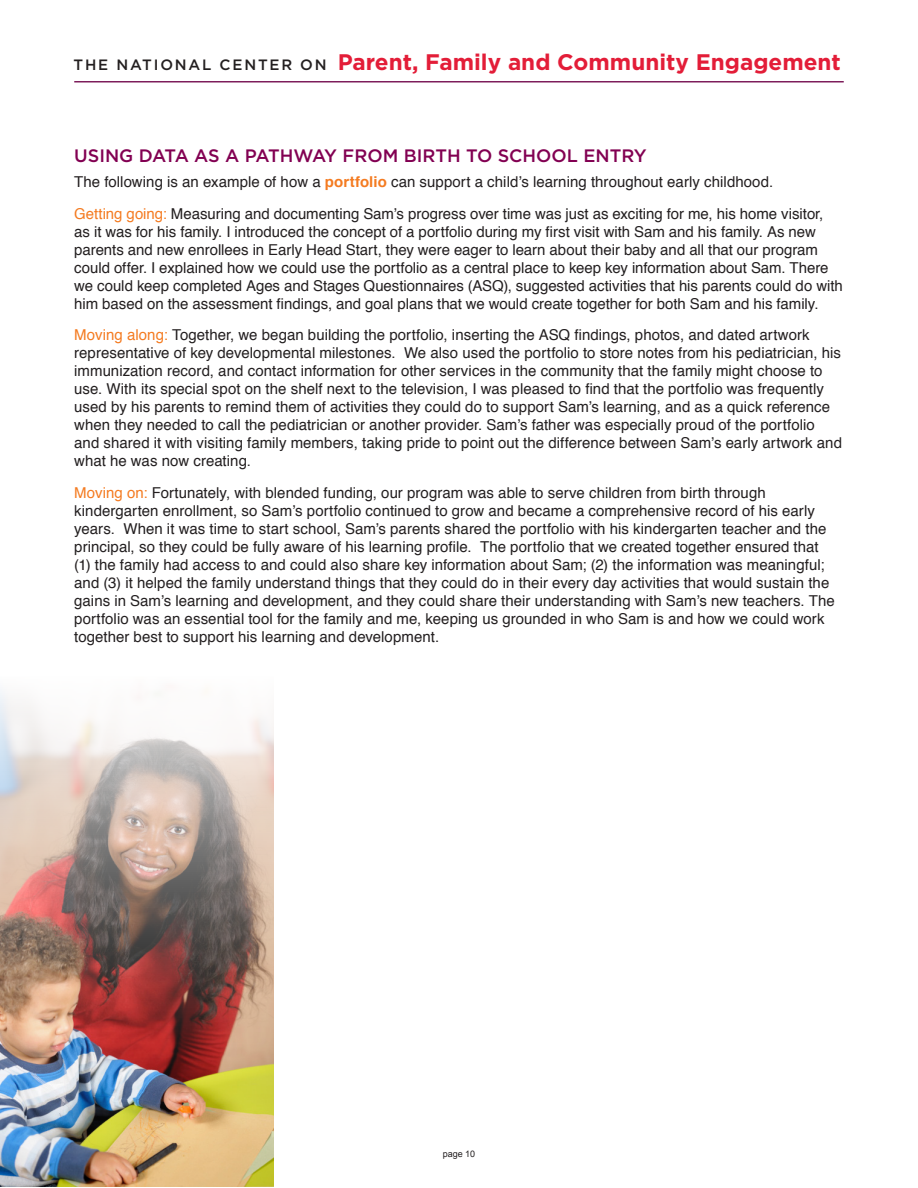
<style>
.page{position:relative;width:918px;height:1188px;background:#fff}
.page>*{position:absolute;margin:0;border:0;box-sizing:border-box;transform-origin:0 0}
.t1{font:700 22.5px "Gotham";color:#e31d38}
.t2{font:500 18px "Gotham";color:#820052}
.t3{font:15px/18px "Helvetica";color:#231f20}
.t4{font:9px "Arial";color:#231f20}
.s1{font-weight:500;font-size:15px;color:#231f20}
.s2{font-weight:700;color:#f47b21}
.s3{color:#f47b21}
</style>
<div class="page">
<hr style="left:74px;top:81px;width:770px;height:1px;background:#7d1d5b">
<img style="left:0;top:691px;width:274px;height:496px">
<p class="t1" style="left:74px;top:49px;width:769px"><span class="s1">THE NATIONAL CENTER ON</span> Parent, Family and Community Engagement</p>
<h2 class="t2" style="left:74px;top:145px;width:574px">USING DATA AS A PATHWAY FROM BIRTH TO SCHOOL ENTRY</h2>
<p class="t3" style="left:74px;top:167px;width:751px;line-height:31.5px">The following is an example of how a <span class="s2">portfolio</span> can support a child’s learning throughout early childhood.<br><span class="s3">Getting going:</span> Measuring and documenting Sam’s progress over time was just as exciting for me, his home visitor,</p>
<p class="t3" style="left:74px;top:223px;width:770px">as it was for his family. I introduced the concept of a portfolio during my first visit with Sam and his family. As new parents and new enrollees in Early Head Start, they were eager to learn about their baby and all that our program could offer. I explained how we could use the portfolio as a central place to keep key information about Sam. There we could keep completed Ages and Stages Questionnaires (ASQ), suggested activities that his parents could do with him based on the assessment findings, and goal plans that we would create together for both Sam and his family.</p>
<p class="t3" style="left:74px;top:326px;width:769px"><span class="s3">Moving along:</span> Together, we began building the portfolio, inserting the ASQ findings, photos, and dated artwork representative of key developmental milestones. We also used the portfolio to store notes from his pediatrician, his immunization record, and contact information for other services in the community that the family might choose to use. With its special spot on the shelf next to the television, I was pleased to find that the portfolio was frequently used by his parents to remind them of activities they could do to support Sam’s learning, and as a quick reference when they needed to call the pediatrician or another provider. Sam’s father was especially proud of the portfolio and shared it with visiting family members, taking pride to point out the difference between Sam’s early artwork and what he was now creating.</p>
<p class="t3" style="left:74px;top:484px;width:762px"><span class="s3">Moving on:</span> Fortunately, with blended funding, our program was able to serve children from birth through kindergarten enrollment, so Sam’s portfolio continued to grow and became a comprehensive record of his early years. When it was time to start school, Sam’s parents shared the portfolio with his kindergarten teacher and the principal, so they could be fully aware of his learning profile. The portfolio that we created together ensured that (1) the family had access to and could also share key information about Sam; (2) the information was meaningful; and (3) it helped the family understand things that they could do in their every day activities that would sustain the gains in Sam’s learning and development, and they could share their understanding with Sam’s new teachers. The portfolio was an essential tool for the family and me, keeping us grounded in who Sam is and how we could work together best to support his learning and development.</p>
<p class="t4" style="left:443px;top:1148px;width:34px">page 10</p>
</div>
